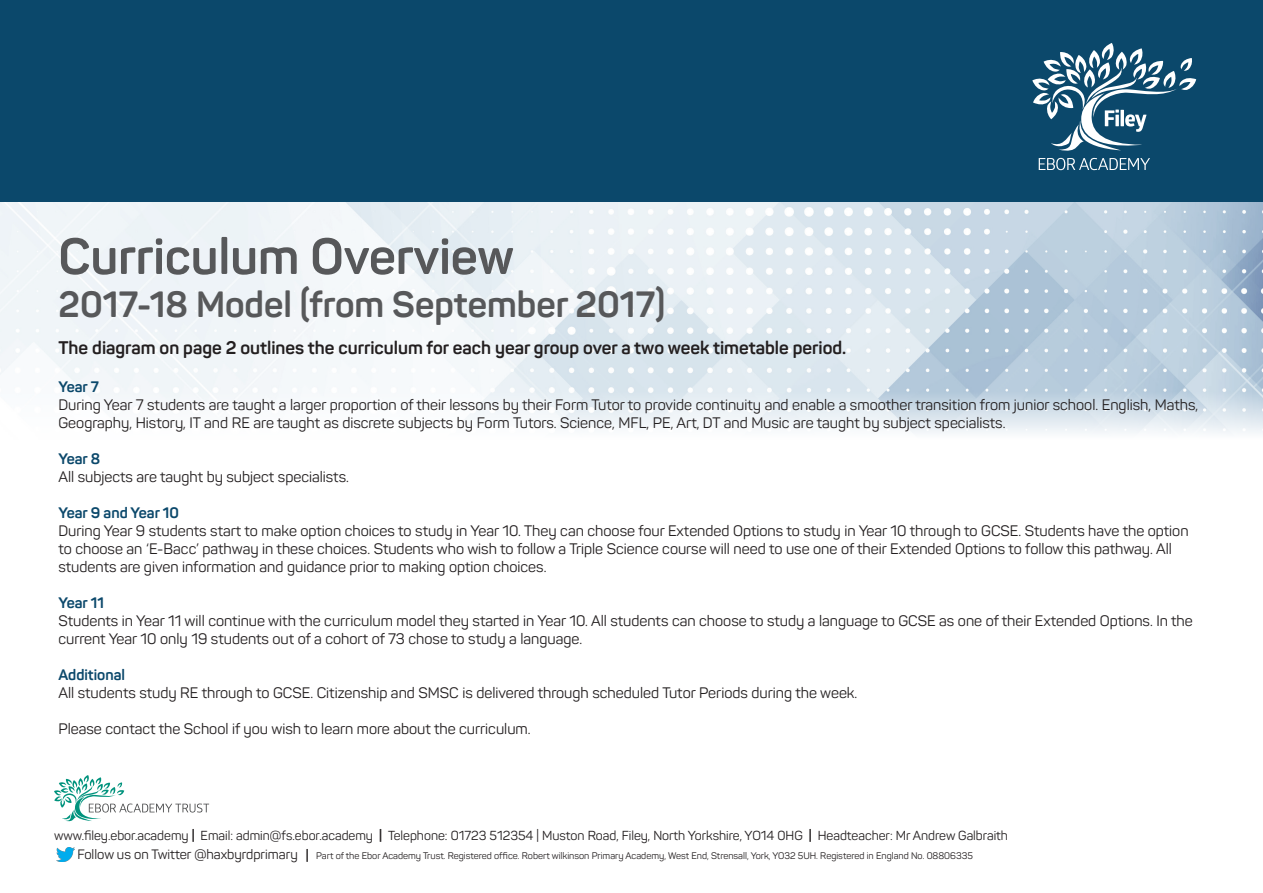
<style>
.page{position:relative;width:1263px;height:893px;background:#fff}
.page>*{position:absolute;margin:0;border:0;box-sizing:border-box;transform-origin:0 0}
.t1{font:700 50.1px "Panton";color:#57585a}
.t2{font:700 36px "Panton";color:#57585a}
.Default{font:700 18px "Panton";color:#231f20}
.Default-2{font:15px/18px "Panton";color:#231f20}
.Default-3{font:700 15px "Panton";color:#0b486b}
.Default-4{font:13.5px "Panton";color:#231f20}
.Default-5{font:12.9px "Panton";color:#231f20}
.Default-6{font:700 12.9px "Panton";color:#231f20}
.Default-7{font:9.45px "Panton";color:#231f20}
.s1{font-weight:700}
</style>
<div class="page">
<img style="left:0;top:202px;width:1263px;height:232px">
<div style="left:0;top:0;width:1263px;height:202px;background:#0b486b"></div>
<svg style="left:1032px;top:43px;width:164px;height:127px"></svg>
<img style="left:56px;top:847px;width:18px;height:15px">
<svg style="left:54px;top:775px;width:155px;height:47px"></svg>
<p class="t1" style="left:58px;top:225px;width:457px">Curriculum Overview</p>
<p class="t2" style="left:58px;top:282px;width:608px">2017-18 Model (from September 2017)</p>
<p class="Default" style="left:58px;top:336px;width:789px">The diagram on page 2 outlines the curriculum for each year group over a two week timetable period.</p>
<p class="Default-3" style="left:58px;top:377px;width:42px">Year 7</p>
<p class="Default-2" style="left:58px;top:395px;width:1141px">During Year 7 students are taught a larger proportion of their lessons by their Form Tutor to provide continuity and enable a smoother transition from junior school. English, Maths,<br>Geography, History, IT and RE are taught as discrete subjects by Form Tutors. Science, MFL, PE, Art, DT and Music are taught by subject specialists.</p>
<p class="Default-3" style="left:58px;top:449px;width:43px">Year 8</p>
<p class="Default-2" style="left:58px;top:467px;width:292px">All subjects are taught by subject specialists.</p>
<p class="Default-3" style="left:58px;top:503px;width:122px">Year 9 and Year 10</p>
<p class="Default-2" style="left:58px;top:521px;width:1132px">During Year 9 students start to make option choices to study in Year 10. They can choose four Extended Options to study in Year 10 through to GCSE. Students have the option to choose an ‘E-Bacc’ pathway in these choices. Students who wish to follow a Triple Science course will need to use one of their Extended Options to follow this pathway. All students are given information and guidance prior to making option choices.</p>
<p class="Default-3" style="left:58px;top:593px;width:47px">Year 11</p>
<p class="Default-2" style="left:58px;top:611px;width:1136px">Students in Year 11 will continue with the curriculum model they started in Year 10. All students can choose to study a language to GCSE as one of their Extended Options. In the current Year 10 only 19 students out of a cohort of 73 chose to study a language.</p>
<p class="Default-3" style="left:58px;top:665px;width:68px">Additional</p>
<p class="Default-2" style="left:58px;top:683px;width:800px">All students study RE through to GCSE. Citizenship and SMSC is delivered through scheduled Tutor Periods during the week.</p>
<p class="Default-2" style="left:58px;top:719px;width:474px">Please contact the School if you wish to learn more about the curriculum.</p>
<p class="Default-5" style="left:54px;top:827px;width:955px">www.filey.ebor.academy <span class="s1">|</span> Email: admin@fs.ebor.academy <span class="s1">|</span> Telephone: 01723 512354 | Muston Road, Filey, North Yorkshire, YO14 0HG <span class="s1">|</span> Headteacher: Mr Andrew Galbraith</p>
<p class="Default-4" style="left:77px;top:846px;width:222px">Follow us on Twitter @haxbyrdprimary</p>
<p class="Default-6" style="left:306px;top:847px;width:5px">|</p>
<p class="Default-7" style="left:316px;top:850px;width:658px">Part of the Ebor Academy Trust. Registered office. Robert wilkinson Primary Academy, West End, Strensall, York, YO32 5UH. Registered in England No. 08806335</p>
</div>
